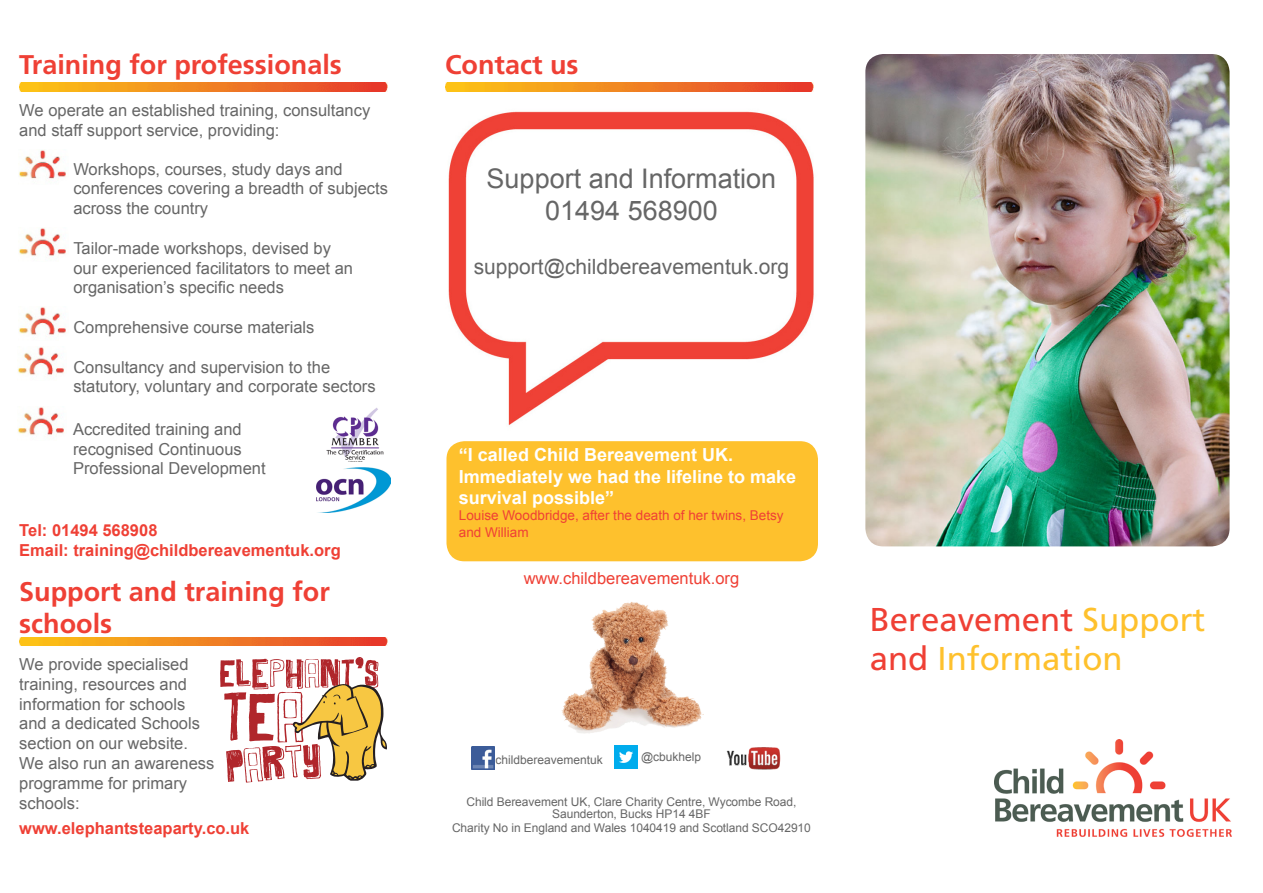
<style>
.page{position:relative;width:1263px;height:893px;background:#fff}
.page>*{position:absolute;margin:0;border:0;box-sizing:border-box;transform-origin:0 0}
.t1{font:33px/39.6px "Frutiger LT Std";color:#fec12d}
.t2{font:700 27px/32.4px "Frutiger LT Std";color:#ef4035}
.t3{font:27px "Arial";color:#666}
.t4{font:21px "Arial";color:#666}
.t5{font:700 18px/21.6px "Arial";color:#fff}
.t6{font:16.5px/19.8px "Arial";color:#666}
.t7{font:700 16.5px "Arial";color:#ef4035}
.t8{font:16.5px "Arial";color:#ef4035}
.t9{font:13.5px/16.2px "Arial";color:#ef4035}
.t10{font:12px/12px "Arial";letter-spacing:-.005em;color:#666;text-align:center}
.s1{color:#ef4035}
</style>
<div class="page">
<img style="left:448px;top:111px;width:366px;height:315px">
<img style="left:994px;top:739px;width:238px;height:98px">
<img style="left:472px;top:746px;width:22px;height:23px">
<img style="left:614px;top:745px;width:23px;height:23px">
<img style="left:727px;top:747px;width:54px;height:22px">
<img style="left:19px;top:83px;width:368px;height:9px">
<img style="left:19px;top:637px;width:368px;height:9px">
<img style="left:445px;top:83px;width:368px;height:9px">
<img style="left:19px;top:150px;width:48px;height:29px">
<img style="left:19px;top:228px;width:47px;height:28px">
<img style="left:19px;top:307px;width:47px;height:28px">
<img style="left:18px;top:347px;width:46px;height:28px">
<img style="left:18px;top:407px;width:46px;height:28px">
<svg style="left:220px;top:657px;width:167px;height:126px"></svg>
<div style="left:446px;top:441px;width:372px;height:120px;background:#fec12d;border-radius:18px"></div>
<img style="left:865px;top:54px;width:364px;height:492px">
<img style="left:326px;top:408px;width:58px;height:52px">
<img style="left:561px;top:602px;width:143px;height:131px">
<img style="left:317px;top:468px;width:73px;height:44px">
<p class="t2" style="left:19px;top:49px;width:324px">Training for professionals</p>
<p class="t6" style="left:19px;top:100px;width:352px">We operate an established training, consultancy and staff support service, providing:</p>
<p class="t6" style="left:73px;top:159px;width:316px">Workshops, courses, study days and conferences covering a breadth of subjects across the country</p>
<p class="t6" style="left:73px;top:238px;width:281px">Tailor-made workshops, devised by our experienced facilitators to meet an organisation’s specific needs</p>
<p class="t6" style="left:73px;top:318px;width:243px">Comprehensive course materials</p>
<p class="t6" style="left:73px;top:357px;width:304px">Consultancy and supervision to the statutory, voluntary and corporate sectors</p>
<p class="t6" style="left:73px;top:419px;width:194px">Accredited training and recognised Continuous<br>Professional Development</p>
<p class="t7" style="left:19px;top:519px;width:140px">Tel: 01494 568908</p>
<p class="t7" style="left:19px;top:539px;width:323px">Email: training@childbereavementuk.org</p>
<p class="t2" style="left:19px;top:575px;width:312px">Support and training for schools</p>
<p class="t6" style="left:19px;top:654px;width:197px">We provide specialised training, resources and information for schools and a dedicated Schools section on our website.<br>We also run an awareness programme for primary schools:</p>
<p class="t7" style="left:19px;top:817px;width:232px">www.elephantsteaparty.co.uk</p>
<p class="t2" style="left:445px;top:49px;width:135px">Contact us</p>
<p class="t3" style="left:487px;top:160px;width:291px">Support and Information</p>
<p class="t3" style="left:545px;top:193px;width:174px">01494 568900</p>
<p class="t4" style="left:474px;top:253px;width:317px">support@childbereavementuk.org</p>
<p class="t5" style="left:459px;top:444px;width:339px">“I called Child Bereavement UK.<br>Immediately we had the lifeline to make survival possible”</p>
<p class="t9" style="left:459px;top:508px;width:326px">Louise Woodbridge, after the death of her twins, Betsy and William</p>
<p class="t8" style="left:524px;top:567px;width:217px">www.childbereavementuk.org</p>
<p class="t10" style="left:495px;top:753px;width:109px">childbereavementuk</p>
<p class="t10" style="left:641px;top:751px;width:62px">@cbukhelp</p>
<p class="t10" style="left:466px;top:796px;width:331px">Child Bereavement UK, Clare Charity Centre, Wycombe Road,<br>Saunderton, Bucks HP14 4BF</p>
<p class="t10" style="left:452px;top:821px;width:360px">Charity No in England and Wales 1040419 and Scotland SCO42910</p>
<p class="t1" style="left:870px;top:600px;width:337px"><span class="s1">Bereavement</span> Support <span class="s1">and</span> Information</p>
</div>
